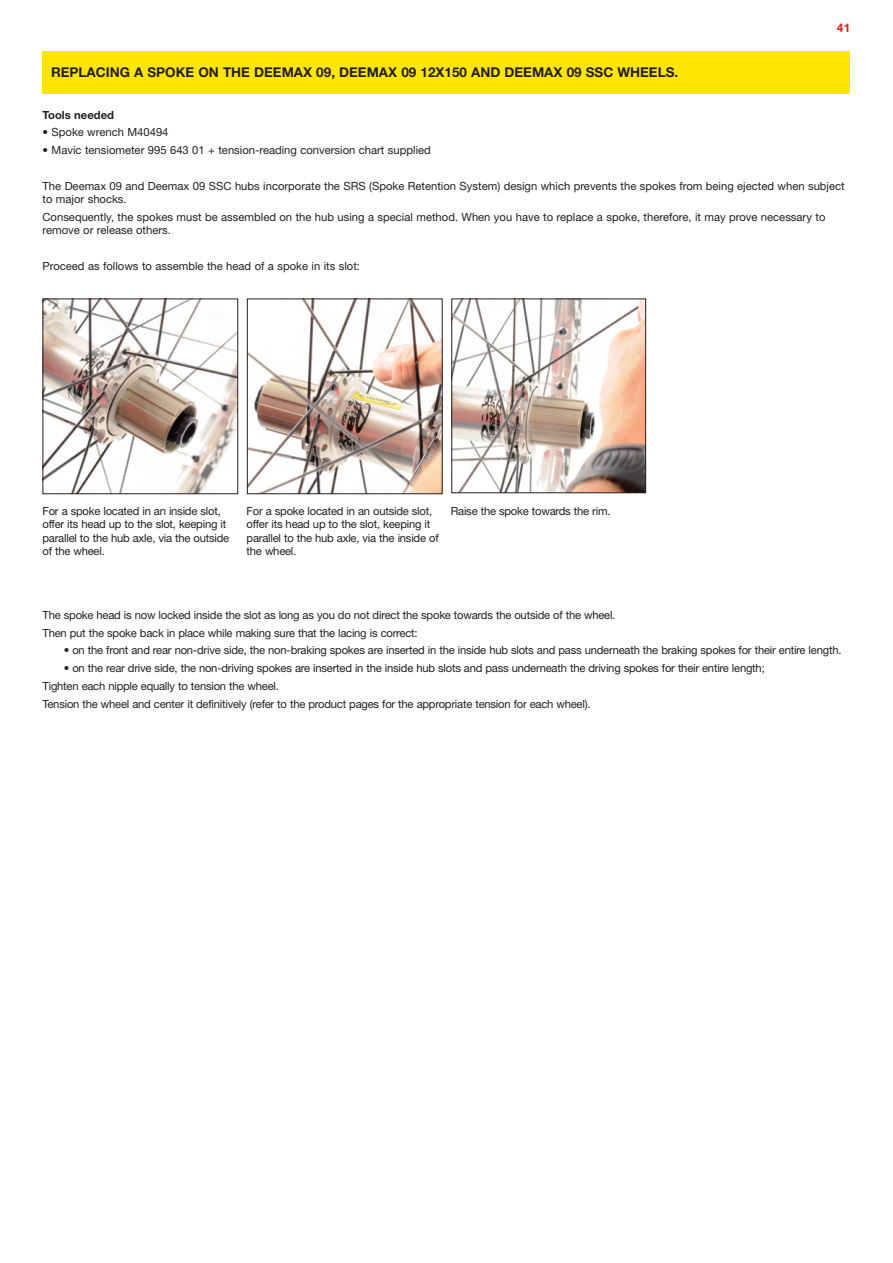
<style>
.page{position:relative;width:893px;height:1263px;background:#fff}
.page>*{position:absolute;margin:0;border:0;box-sizing:border-box;transform-origin:0 0}
.t1{font:700 13.5px "Helvetica Neue";color:#231f20}
.t2{font:700 12px "Helvetica Neue";color:#ee1d23}
.t3{font:11.25px/13.5px "Helvetica Neue";letter-spacing:-.02em;color:#231f20}
.t4{font:11.25px/13.5px "Helvetica Neue";color:#231f20}
.t5{font:700 11.25px "Helvetica Neue";color:#231f20}
</style>
<div class="page">
<img style="left:45px;top:300px;width:191px;height:192px">
<div style="left:43px;top:298px;width:195px;height:196px;border:1px solid #231f20"></div>
<img style="left:249px;top:300px;width:192px;height:192px">
<div style="left:247px;top:298px;width:196px;height:196px;border:1px solid #231f20"></div>
<img style="left:453px;top:300px;width:191px;height:191px">
<div style="left:451px;top:298px;width:195px;height:195px;border:1px solid #231f20"></div>
<div style="left:43px;top:51px;width:807px;height:43px;background:#ffe601"></div>
<p class="t1" style="left:51px;top:67px;width:629px">REPLACING A SPOKE ON THE DEEMAX 09, DEEMAX 09 12X150 AND DEEMAX 09 SSC WHEELS.</p>
<p class="t2" style="left:837px;top:23px;width:15px">41</p>
<p class="t5" style="left:43px;top:111px;width:73px">Tools needed</p>
<p class="t4" style="left:43px;top:127px;width:127px">• Spoke wrench M40494</p>
<p class="t4" style="left:43px;top:144px;width:390px">• Mavic tensiometer 995 643 01 + tension-reading conversion chart supplied</p>
<p class="t4" style="left:43px;top:180px;width:804px">The Deemax 09 and Deemax 09 SSC hubs incorporate the SRS (Spoke Retention System) design which prevents the spokes from being ejected when subject to major shocks.</p>
<p class="t4" style="left:43px;top:211px;width:784px">Consequently, the spokes must be assembled on the hub using a special method. When you have to replace a spoke, therefore, it may prove necessary to remove or release others.</p>
<p class="t4" style="left:43px;top:260px;width:319px">Proceed as follows to assemble the head of a spoke in its slot:</p>
<p class="t3" style="left:43px;top:505px;width:188px">For a spoke located in an inside slot, offer its head up to the slot, keeping it parallel to the hub axle, via the outside of the wheel.</p>
<p class="t3" style="left:247px;top:505px;width:194px">For a spoke located in an outside slot, offer its head up to the slot, keeping it parallel to the hub axle, via the inside of the wheel.</p>
<p class="t3" style="left:451px;top:505px;width:161px">Raise the spoke towards the rim.</p>
<p class="t3" style="left:43px;top:607px;width:574px;line-height:17.7px">The spoke head is now locked inside the slot as long as you do not direct the spoke towards the outside of the wheel.<br>Then put the spoke back in place while making sure that the lacing is correct:</p>
<p class="t3" style="left:64px;top:645px;width:779px">• on the front and rear non-drive side, the non-braking spokes are inserted in the inside hub slots and pass underneath the braking spokes for their entire length.</p>
<p class="t3" style="left:43px;top:660px;width:724px;line-height:17.7px;text-indent:21px">• on the rear drive side, the non-driving spokes are inserted in the inside hub slots and pass underneath the driving spokes for their entire length;<br>Tighten each nipple equally to tension the wheel.<br>Tension the wheel and center it definitively (refer to the product pages for the appropriate tension for each wheel).</p>
</div>
